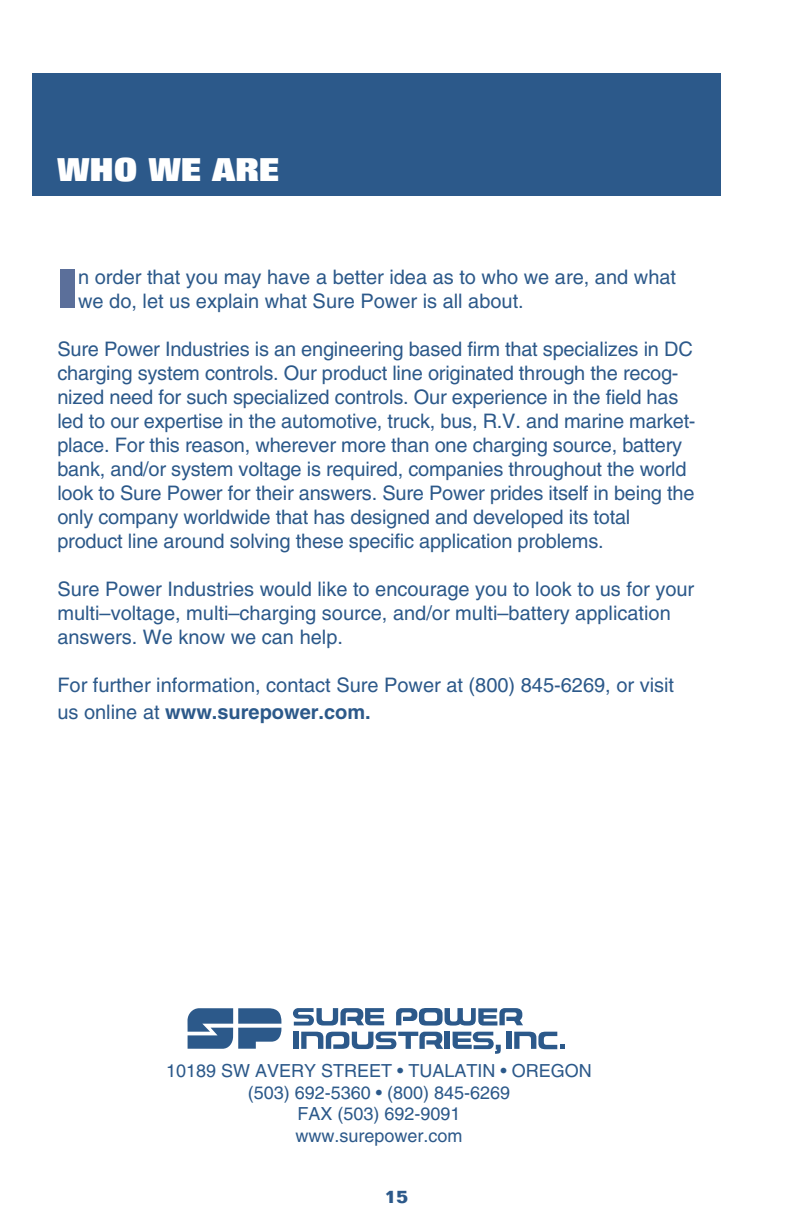
<style>
.page{position:relative;width:792px;height:1224px;background:#fff}
.page>*{position:absolute;margin:0;border:0;box-sizing:border-box;transform-origin:0 0}
.t1{font:800 54px "Folio";color:#5b6f9a}
.t2{font:800 32px "Folio";color:#fff}
.t3{font:20px/24px "Helvetica";letter-spacing:-.01em;color:#2c598a}
.t4{font:18px/21.6px "Helvetica";color:#2c598a;text-align:center}
.t5{font:700 18px "Folio";color:#2c598a}
.s1{font-weight:700}
</style>
<div class="page">
<div style="left:32px;top:74px;width:689px;height:122px;background:#2c598a"></div>
<div style="left:294px;top:1032px;width:5px;height:17px;background:#2c598a"></div>
<div style="left:445px;top:1032px;width:5px;height:17px;background:#2c598a"></div>
<div style="left:506px;top:1032px;width:6px;height:17px;background:#2c598a"></div>
<svg style="left:293px;top:1008px;width:91px;height:18px"></svg>
<svg style="left:396px;top:1008px;width:127px;height:18px"></svg>
<svg style="left:453px;top:1032px;width:48px;height:22px"></svg>
<svg style="left:301px;top:1032px;width:142px;height:17px"></svg>
<svg style="left:188px;top:1008px;width:93px;height:41px"></svg>
<svg style="left:514px;top:1032px;width:51px;height:17px"></svg>
<h2 class="t2" style="left:57px;top:158px;width:223px">WHO WE ARE</h2>
<h1 class="t1" style="left:57px;top:270px;width:22px">I</h1>
<p class="t3" style="left:78px;top:267px;width:599px">n order that you may have a better idea as to who we are, and what we do, let us explain what Sure Power is all about.</p>
<p class="t3" style="left:57px;top:339px;width:640px">Sure Power Industries is an engineering based firm that specializes in DC charging system controls. Our product line originated through the recog&shy;nized need for such specialized controls. Our experience in the field has led to our expertise in the automotive, truck, bus, R.V. and marine market&shy;place. For this reason, wherever more than one charging source, battery bank, and/or system voltage is required, companies throughout the world look to Sure Power for their answers. Sure Power prides itself in being the only company worldwide that has designed and developed its total product line around solving these specific application problems.</p>
<p class="t3" style="left:57px;top:579px;width:638px">Sure Power Industries would like to encourage you to look to us for your multi–voltage, multi–charging source, and/or multi–battery application answers. We know we can help.</p>
<p class="t3" style="left:57px;top:674px;width:618px;line-height:26.8px">For further information, contact Sure Power at (800) 845-6269, or visit us online at <span class="s1">www.surepower.com.</span></p>
<p class="t4" style="left:166px;top:1062px;width:427px">10189 SW AVERY STREET • TUALATIN • OREGON (503) 692-5360 • (800) 845-6269<br>FAX (503) 692-9091<br>www.surepower.com</p>
<p class="t5" style="left:384px;top:1190px;width:26px">15</p>
</div>
